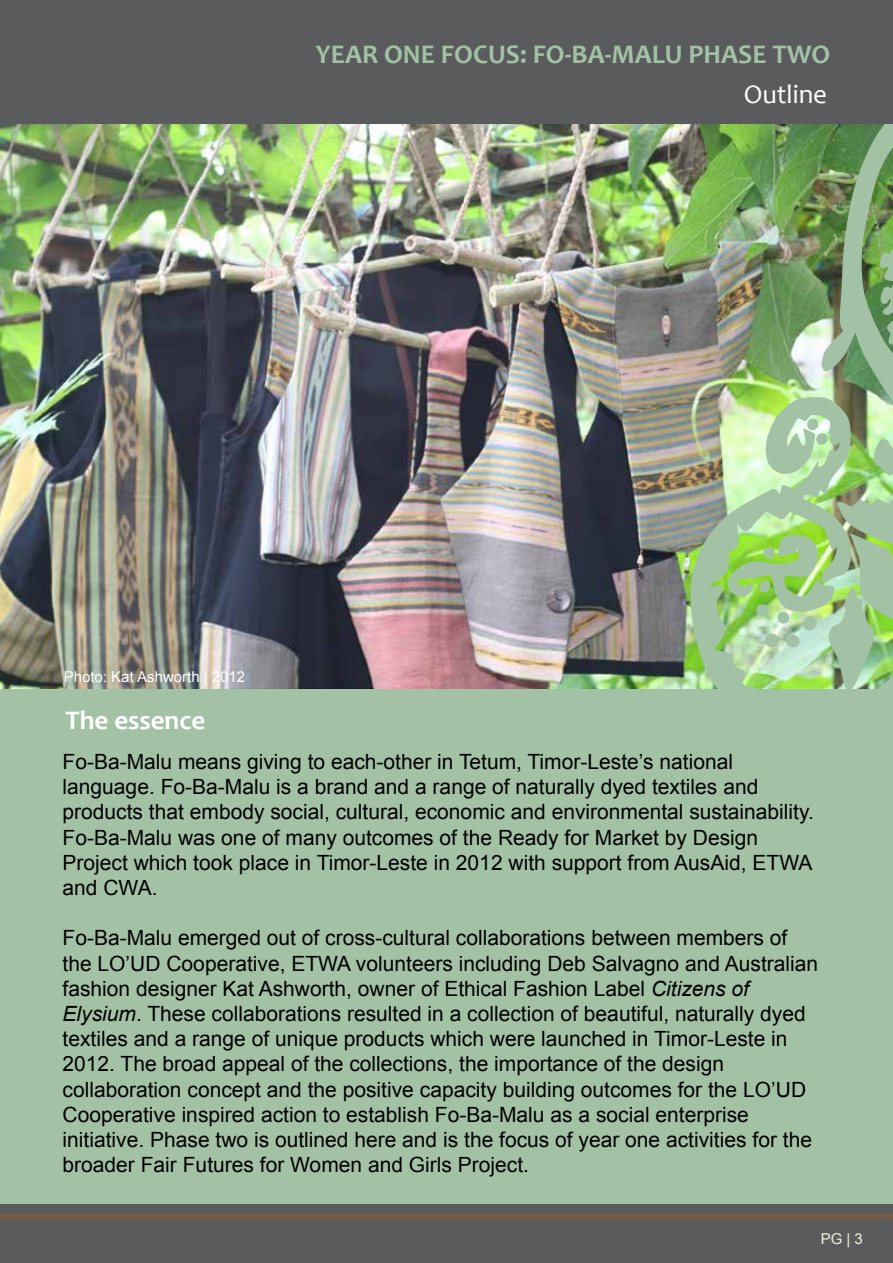
<style>
.page{position:relative;width:893px;height:1263px;background:#fff}
.page>*{position:absolute;margin:0;border:0;box-sizing:border-box;transform-origin:0 0}
.t1{font:700 27px "Candara";color:#a3c2a5}
.t2{font:700 27px "Candara";color:#fff}
.t3{font:27px "Candara";color:#fff}
.t4{font:21px/25.2px "Arial";color:#000}
.t5{font:15px "Arial";color:#fff}
.t6{font:15px "Arial";color:#f6f0d8}
.s1{font-style:italic}
</style>
<div class="page">
<div style="left:0;top:688px;width:893px;height:521px;background:#a3c2a5"></div>
<div style="left:0;top:1205px;width:893px;height:58px;background:#5a5b5d"></div>
<div style="left:0;top:1213px;width:893px;height:6px;background:#745c47"></div>
<img style="left:0;top:123px;width:690px;height:565px">
<img style="left:690px;top:123px;width:203px;height:566px">
<svg style="left:877px;top:244px;width:16px;height:128px;background:#82ab7b"></svg>
<img style="left:726px;top:495px;width:167px;height:194px">
<svg style="left:806px;top:417px;width:23px;height:28px"></svg>
<div style="left:0;top:0;width:893px;height:123px;background:#5a5b5d"></div>
<p class="t1" style="left:316px;top:37px;width:516px">YEAR ONE FOCUS: FO-BA-MALU PHASE TWO</p>
<p class="t3" style="left:744px;top:77px;width:85px">Outline</p>
<p class="t5" style="left:64px;top:667px;width:183px">Photo: Kat Ashworth | 2012</p>
<p class="t2" style="left:66px;top:703px;width:141px">The essence</p>
<p class="t4" style="left:63px;top:749px;width:753px">Fo-Ba-Malu means giving to each-other in Tetum, Timor-Leste’s national language. Fo-Ba-Malu is a brand and a range of naturally dyed textiles and products that embody social, cultural, economic and environmental sustainability.<br>Fo-Ba-Malu was one of many outcomes of the Ready for Market by Design Project which took place in Timor-Leste in 2012 with support from AusAid, ETWA and CWA.</p>
<p class="t4" style="left:63px;top:926px;width:757px">Fo-Ba-Malu emerged out of cross-cultural collaborations between members of the LO’UD Cooperative, ETWA volunteers including Deb Salvagno and Australian fashion designer Kat Ashworth, owner of Ethical Fashion Label <span class="s1">Citizens of Elysium</span>. These collaborations resulted in a collection of beautiful, naturally dyed textiles and a range of unique products which were launched in Timor-Leste in 2012. The broad appeal of the collections, the importance of the design collaboration concept and the positive capacity building outcomes for the LO’UD Cooperative inspired action to establish Fo-Ba-Malu as a social enterprise initiative. Phase two is outlined here and is the focus of year one activities for the broader Fair Futures for Women and Girls Project.</p>
<p class="t6" style="left:821px;top:1228px;width:44px">PG | 3</p>
</div>
